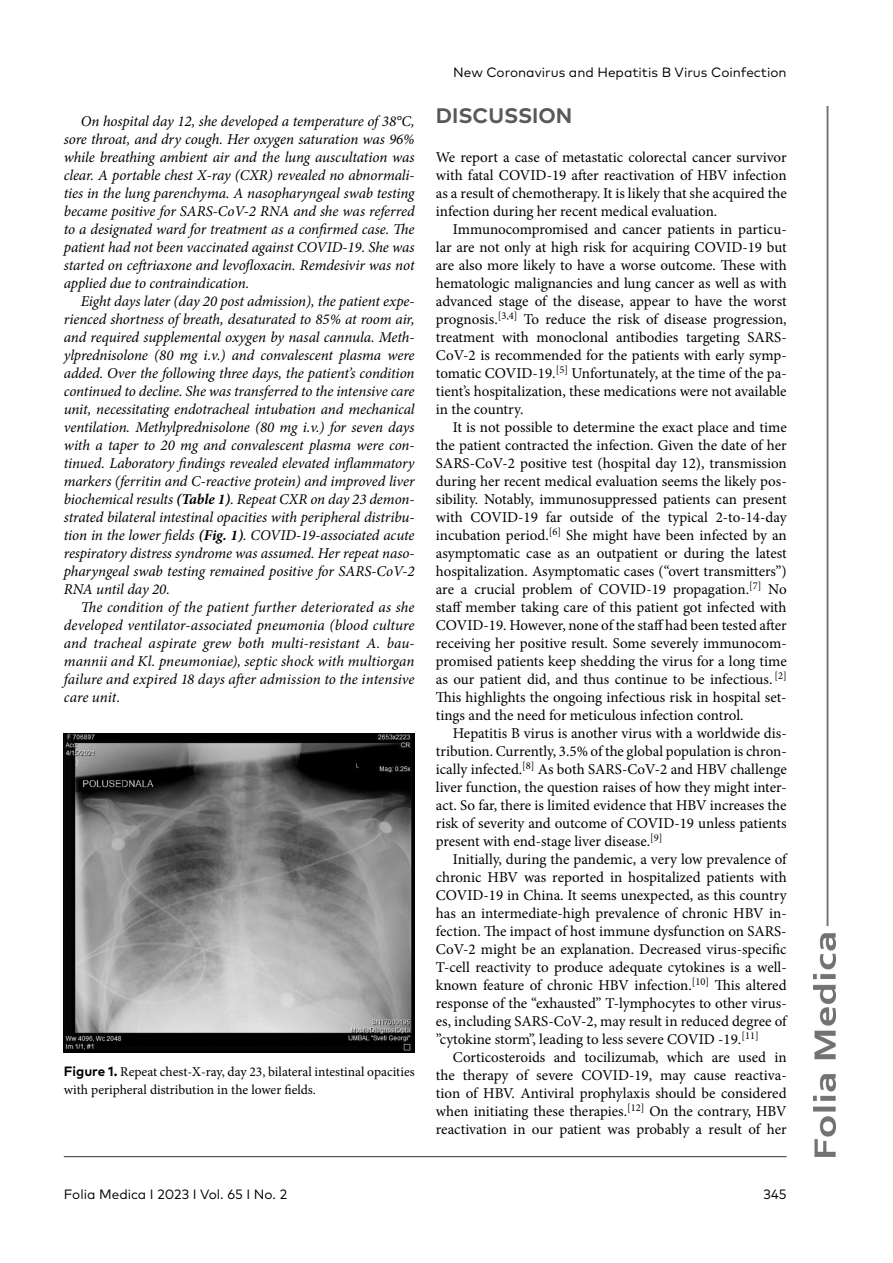
<style>
.page{position:relative;width:893px;height:1263px;background:#fff}
.page>*{position:absolute;margin:0;border:0;box-sizing:border-box;transform-origin:0 0}
.t1{font:700 21px "FF Mark Pro";color:#58595b}
.t2{font:15px/18px "Minion Pro";color:#000;text-align:justify}
.t3{font:italic 15px/18px "Minion Pro";letter-spacing:-.005em;color:#000;text-align:justify}
.t4{font:13.5px/18px "Minion Pro";color:#000}
.t5{font:13.5px "FF Mark Pro";color:#000}
.s1{font-weight:700}
.s2{font-family:"FF Mark Pro";font-weight:700}
</style>
<div class="page">
<img style="left:813px;top:106px;width:22px;height:1051px">
<hr style="left:64px;top:1156px;width:723px;height:1px;background:#333">
<img style="left:64px;top:733px;width:351px;height:319px">
<p class="t3" style="left:64px;top:112px;width:352px;text-indent:17px">On hospital day 12, she developed a temperature of 38°C, sore throat, and dry cough. Her oxygen saturation was 96% while breathing ambient air and the lung auscultation was clear. A portable chest X-ray (CXR) revealed no abnormali&shy;ties in the lung parenchyma. A nasopharyngeal swab testing became positive for SARS-CoV-2 RNA and she was referred to a designated ward for treatment as a confirmed case. The patient had not been vaccinated against COVID-19. She was started on ceftriaxone and levofloxacin. Remdesivir was not applied due to contraindication.</p>
<p class="t3" style="left:64px;top:292px;width:352px;text-indent:17px">Eight days later (day 20 post admission), the patient expe&shy;rienced shortness of breath, desaturated to 85% at room air, and required supplemental oxygen by nasal cannula. Meth&shy;ylprednisolone (80 mg i.v.) and convalescent plasma were added. Over the following three days, the patient’s condition continued to decline. She was transferred to the intensive care unit, necessitating endotracheal intubation and mechanical ventilation. Methylprednisolone (80 mg i.v.) for seven days with a taper to 20 mg and convalescent plasma were con&shy;tinued. Laboratory findings revealed elevated inflammatory markers (ferritin and C-reactive protein) and improved liver biochemical results <span class="s1">(Table 1)</span>. Repeat CXR on day 23 demon&shy;strated bilateral intestinal opacities with peripheral distribu&shy;tion in the lower fields <span class="s1">(Fig. 1)</span>. COVID-19-associated acute respiratory distress syndrome was assumed. Her repeat naso&shy;pharyngeal swab testing remained positive for SARS-CoV-2<br>RNA until day 20.</p>
<p class="t3" style="left:64px;top:598px;width:352px;text-indent:17px">The condition of the patient further deteriorated as she developed ventilator-associated pneumonia (blood culture and tracheal aspirate grew both multi-resistant A. bau&shy;mannii and Kl. pneumoniae), septic shock with multiorgan failure and expired 18 days after admission to the intensive care unit.</p>
<p class="t4" style="left:64px;top:1062px;width:352px"><span class="s2">Figure 1.</span> Repeat chest-X-ray, day 23, bilateral intestinal opacities with peripheral distribution in the lower fields.</p>
<p class="t5" style="left:453px;top:62px;width:335px">New Coronavirus and Hepatitis B Virus Coinfection</p>
<h1 class="t1" style="left:436px;top:100px;width:138px">DISCUSSION</h1>
<p class="t2" style="left:436px;top:148px;width:352px">We report a case of metastatic colorectal cancer survivor with fatal COVID-19 after reactivation of HBV infection as a result of chemotherapy. It is likely that she acquired the infection during her recent medical evaluation.</p>
<p class="t2" style="left:436px;top:220px;width:352px;text-indent:17px">Immunocompromised and cancer patients in particu&shy;lar are not only at high risk for acquiring COVID-19 but are also more likely to have a worse outcome. These with hematologic malignancies and lung cancer as well as with advanced stage of the disease, appear to have the worst prognosis.<sup>[3,4]</sup> To reduce the risk of disease progression, treatment with monoclonal antibodies targeting SARS-CoV-2 is recommended for the patients with early symp&shy;tomatic COVID-19.<sup>[5]</sup> Unfortunately, at the time of the pa&shy;tient’s hospitalization, these medications were not available in the country.</p>
<p class="t2" style="left:436px;top:418px;width:352px;text-indent:17px">It is not possible to determine the exact place and time the patient contracted the infection. Given the date of her SARS-CoV-2 positive test (hospital day 12), transmission during her recent medical evaluation seems the likely pos&shy;sibility. Notably, immunosuppressed patients can present with COVID-19 far outside of the typical 2-to-14-day incubation period.<sup>[6]</sup> She might have been infected by an asymptomatic case as an outpatient or during the latest hospitalization. Asymptomatic cases (“overt transmitters”) are a crucial problem of COVID-19 propagation.<sup>[7]</sup> No staff member taking care of this patient got infected with COVID-19. However, none of the staff had been tested after receiving her positive result. Some severely immunocom&shy;promised patients keep shedding the virus for a long time as our patient did, and thus continue to be infectious. <sup>[2] </sup>This highlights the ongoing infectious risk in hospital set&shy;tings and the need for meticulous infection control.</p>
<p class="t2" style="left:436px;top:724px;width:352px;text-indent:17px">Hepatitis B virus is another virus with a worldwide dis&shy;tribution. Currently, 3.5% of the global population is chron&shy;ically infected.<sup>[8]</sup> As both SARS-CoV-2 and HBV challenge liver function, the question raises of how they might inter&shy;act. So far, there is limited evidence that HBV increases the risk of severity and outcome of COVID-19 unless patients present with end-stage liver disease.<sup>[9]</sup></p>
<p class="t2" style="left:436px;top:850px;width:352px;text-indent:17px">Initially, during the pandemic, a very low prevalence of chronic HBV was reported in hospitalized patients with COVID-19 in China. It seems unexpected, as this country has an intermediate-high prevalence of chronic HBV in&shy;fection. The impact of host immune dysfunction on SARS-CoV-2 might be an explanation. Decreased virus-specific T-cell reactivity to produce adequate cytokines is a well&shy;known feature of chronic HBV infection.<sup>[10]</sup> This altered response of the “exhausted’’ T-lymphocytes to other virus&shy;es, including SARS-CoV-2, may result in reduced degree of ”cytokine storm”, leading to less severe COVID -19.<sup>[11]</sup></p>
<p class="t2" style="left:436px;top:1048px;width:352px;text-indent:17px">Corticosteroids and tocilizumab, which are used in the therapy of severe COVID-19, may cause reactiva&shy;tion of HBV. Antiviral prophylaxis should be considered when initiating these therapies.<sup>[12]</sup> On the contrary, HBV reactivation in our patient was probably a result of her</p>
<p class="t5" style="left:64px;top:1184px;width:225px">Folia Medica I 2023 I Vol. 65 I No. 2</p>
<p class="t5" style="left:763px;top:1184px;width:25px">345</p>
</div>
